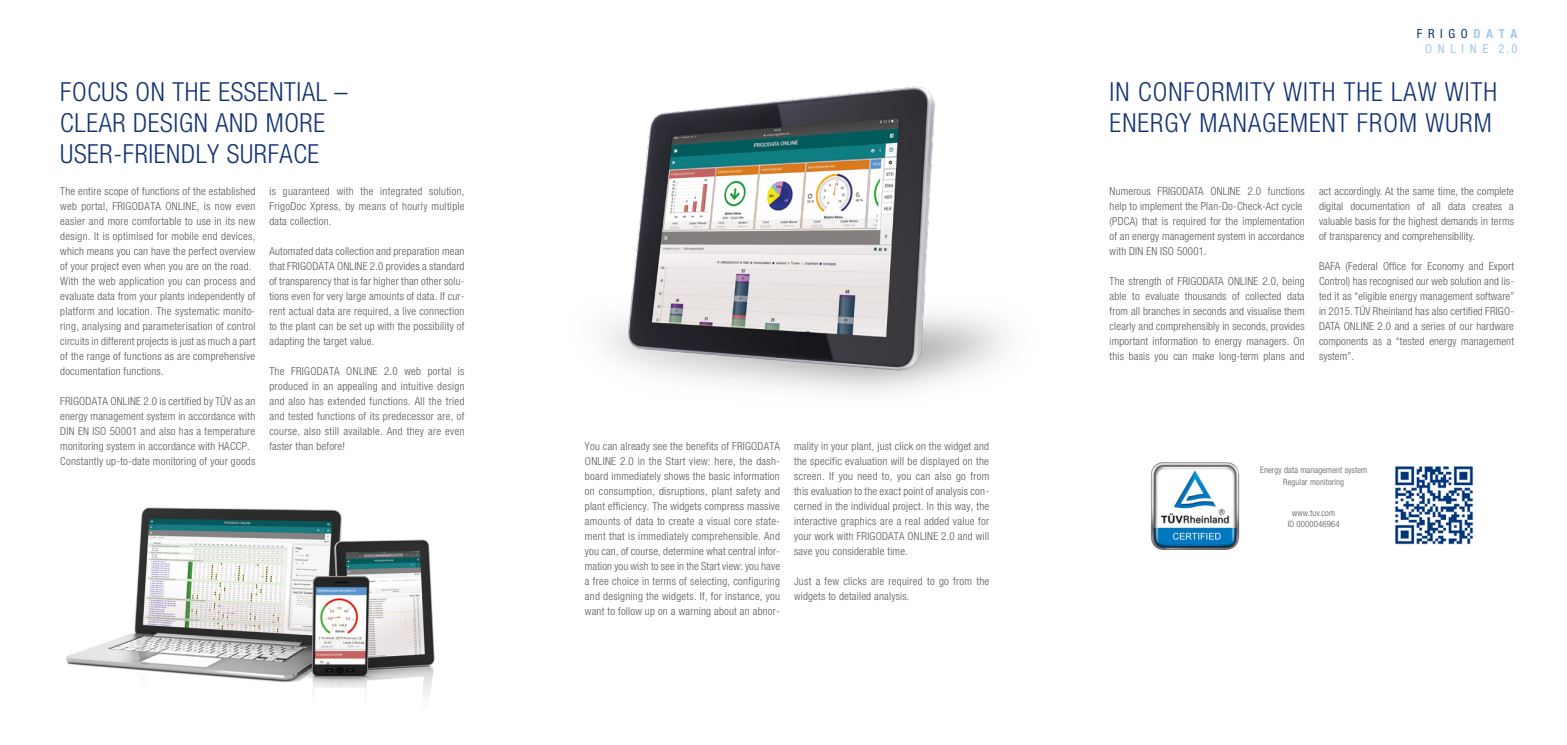
<style>
.page{position:relative;width:1567px;height:745px;background:#fff}
.page>*{position:absolute;margin:0;border:0;box-sizing:border-box;transform-origin:0 0}
.t1{font:300 condensed 26.25px/31.2px "Helvetica Neue";letter-spacing:.025em;color:#123274}
.t2{font:condensed 12.5px/15px "Helvetica Neue";letter-spacing:.45em;color:#a3c9ec;text-align:right}
.t3{font:300 condensed 11px/15px "Helvetica Neue";letter-spacing:.02em;color:#575756;text-align:justify}
.t4{font:300 condensed 8.75px/11.2px "Helvetica Neue";letter-spacing:.015em;color:#575756;text-align:center}
.s1{color:#123274}
.s2{font-weight:700}
</style>
<div class="page">
<img style="left:66px;top:507px;width:369px;height:188px">
<img style="left:605px;top:86px;width:399px;height:307px">
<img style="left:1150px;top:462px;width:89px;height:87px">
<img style="left:1395px;top:466px;width:79px;height:79px">
<h1 class="t1" style="left:60px;top:76px;width:289px">FOCUS ON THE ESSENTIAL –<br>CLEAR DESIGN AND MORE<br>USER-FRIENDLY SURFACE</h1>
<p class="t3" style="left:60px;top:183px;width:197px;text-align:left">The entire scope of functions of the established web portal, FRIGODATA ONLINE, is now even easier and more comfortable to use in its new design. It is optimised for mobile end devices, which means you can have the perfect overview of your project even when you are on the road.<br>With the web application you can process and evaluate data from your plants independently of platform and location. The systematic monito&shy;ring, analysing and parameterisation of control circuits in different projects is just as much a part of the range of functions as are comprehensive documentation functions.</p>
<p class="t3" style="left:60px;top:393px;width:197px;text-align:left">FRIGODATA ONLINE 2.0 is certified by TÜV as an energy management system in accordance with DIN EN ISO 50001 and also has a temperature monitoring system in accordance with HACCP.<br>Constantly up-to-date monitoring of your goods</p>
<p class="t3" style="left:269px;top:183px;width:197px">is guaranteed with the integrated solution, FrigoDoc Xpress, by means of hourly multiple data collection.</p>
<p class="t3" style="left:269px;top:243px;width:196px">Automated data collection and preparation mean that FRIGODATA ONLINE 2.0 provides a standard of transparency that is far higher than other solu&shy;tions even for very large amounts of data. If cur&shy;rent actual data are required, a live connection to the plant can be set up with the possibility of adapting the target value.</p>
<p class="t3" style="left:269px;top:363px;width:197px">The FRIGODATA ONLINE 2.0 web portal is produced in an appealing and intuitive design and also has extended functions. All the tried and tested functions of its predecessor are, of course, also still available. And they are even faster than before!</p>
<p class="t3" style="left:585px;top:438px;width:197px">You can already see the benefits of FRIGODATA ONLINE 2.0 in the Start view: here, the dash&shy;board immediately shows the basic information on consumption, disruptions, plant safety and plant efficiency. The widgets compress massive amounts of data to create a visual core state&shy;ment that is immediately comprehensible. And you can, of course, determine what central infor&shy;mation you wish to see in the Start view: you have a free choice in terms of selecting, configuring and designing the widgets. If, for instance, you want to follow up on a warning about an abnor-</p>
<p class="t3" style="left:794px;top:438px;width:197px">mality in your plant, just click on the widget and the specific evaluation will be displayed on the screen. If you need to, you can also go from this evaluation to the exact point of analysis con&shy;cerned in the individual project. In this way, the interactive graphics are a real added value for your work with FRIGODATA ONLINE 2.0 and will save you considerable time.</p>
<p class="t3" style="left:794px;top:573px;width:197px">Just a few clicks are required to go from the widgets to detailed analysis.</p>
<p class="t2" style="left:1416px;top:26px;width:102px"><span class="s1">FRIGO</span><span class="s2">DATA<br></span>ONLINE 2.0</p>
<h1 class="t1" style="left:1109px;top:76px;width:389px">IN CONFORMITY WITH THE LAW WITH<br>ENERGY MANAGEMENT FROM WURM</h1>
<p class="t3" style="left:1109px;top:183px;width:196px;text-align:left">Numerous FRIGODATA ONLINE 2.0 functions help to implement the Plan-Do-Check-Act cycle (PDCA) that is required for the implementation of an energy management system in accordance with DIN EN ISO 50001.</p>
<p class="t3" style="left:1109px;top:273px;width:196px">The strength of FRIGODATA ONLINE 2.0, being able to evaluate thousands of collected data from all branches in seconds and visualise them clearly and comprehensibly in seconds, provides important information to energy managers. On this basis you can make long-term plans and</p>
<p class="t3" style="left:1318px;top:183px;width:196px">act accordingly. At the same time, the complete digital documentation of all data creates a valuable basis for the highest demands in terms of transparency and comprehensibility.</p>
<p class="t3" style="left:1318px;top:258px;width:197px">BAFA (Federal Office for Economy and Export Control) has recognised our web solution and lis&shy;ted it as “eligible energy management software” in 2015. TÜV Rheinland has also certified FRIGO-DATA ONLINE 2.0 and a series of our hardware components as a “tested energy management system”.</p>
<p class="t4" style="left:1259px;top:464px;width:109px">Energy data management system<br>Regular monitoring</p>
<p class="t4" style="left:1287px;top:507px;width:53px">www.tuv.com<br>ID 0000046964</p>
</div>
